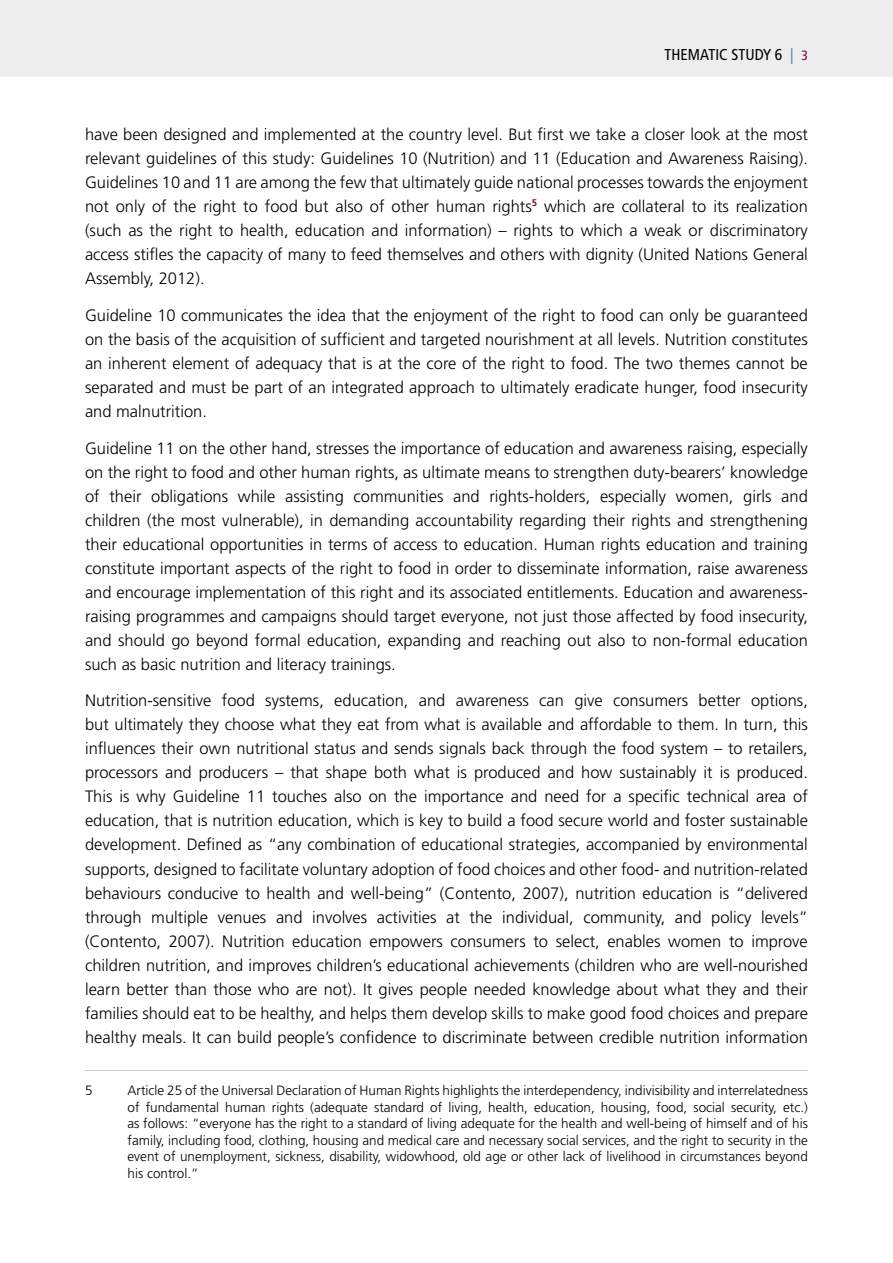
<style>
.page{position:relative;width:893px;height:1263px;background:#fff}
.page>*{position:absolute;margin:0;border:0;box-sizing:border-box;transform-origin:0 0}
.t1{font:300 16.5px/24px "Frutiger LT Std";color:#000;text-align:justify}
.t2{font:condensed 15.75px "Frutiger LT Std";color:#000}
.t3{font:300 13.5px/16.5px "Frutiger LT Std";color:#000;text-align:justify}
.s1{color:#4689c8}
.s2{font-size:13.5px;color:#840042}
</style>
<div class="page">
<div style="left:1px;top:0;width:892px;height:77px;background:#ededed"></div>
<hr style="left:0;top:0;width:1px;height:77px;background:#ededed">
<hr style="left:85px;top:1070px;width:723px;height:1px;background:#c6c6c6">
<p class="t2" style="left:664px;top:45px;width:145px">THEMATIC STUDY 6 <span class="s1">|</span> <span class="s2">3</span></p>
<p class="t1" style="left:85px;top:122px;width:724px">have been designed and implemented at the country level. But first we take a closer look at the most relevant guidelines of this study: Guidelines 10 (Nutrition) and 11 (Education and Awareness Raising).<br>Guidelines 10 and 11 are among the few that ultimately guide national processes towards the enjoyment not only of the right to food but also of other human rights<sup>5</sup> which are collateral to its realization (such as the right to health, education and information) – rights to which a weak or discriminatory access stifles the capacity of many to feed themselves and others with dignity (United Nations General Assembly, 2012).</p>
<p class="t1" style="left:85px;top:303px;width:724px">Guideline 10 communicates the idea that the enjoyment of the right to food can only be guaranteed on the basis of the acquisition of sufficient and targeted nourishment at all levels. Nutrition constitutes an inherent element of adequacy that is at the core of the right to food. The two themes cannot be separated and must be part of an integrated approach to ultimately eradicate hunger, food insecurity and malnutrition.</p>
<p class="t1" style="left:85px;top:436px;width:724px">Guideline 11 on the other hand, stresses the importance of education and awareness raising, especially on the right to food and other human rights, as ultimate means to strengthen duty-bearers’ knowledge of their obligations while assisting communities and rights-holders, especially women, girls and children (the most vulnerable), in demanding accountability regarding their rights and strengthening their educational opportunities in terms of access to education. Human rights education and training constitute important aspects of the right to food in order to disseminate information, raise awareness and encourage implementation of this right and its associated entitlements. Education and awareness&shy;raising programmes and campaigns should target everyone, not just those affected by food insecurity, and should go beyond formal education, expanding and reaching out also to non-formal education such as basic nutrition and literacy trainings.</p>
<p class="t1" style="left:85px;top:689px;width:724px">Nutrition-sensitive food systems, education, and awareness can give consumers better options, but ultimately they choose what they eat from what is available and affordable to them. In turn, this influences their own nutritional status and sends signals back through the food system – to retailers, processors and producers – that shape both what is produced and how sustainably it is produced.<br>This is why Guideline 11 touches also on the importance and need for a specific technical area of education, that is nutrition education, which is key to build a food secure world and foster sustainable development. Defined as “any combination of educational strategies, accompanied by environmental supports, designed to facilitate voluntary adoption of food choices and other food- and nutrition-related behaviours conducive to health and well-being” (Contento, 2007), nutrition education is “delivered through multiple venues and involves activities at the individual, community, and policy levels” (Contento, 2007). Nutrition education empowers consumers to select, enables women to improve children nutrition, and improves children’s educational achievements (children who are well-nourished learn better than those who are not). It gives people needed knowledge about what they and their families should eat to be healthy, and helps them develop skills to make good food choices and prepare healthy meals. It can build people’s confidence to discriminate between credible nutrition information</p>
<p class="t3" style="left:85px;top:1083px;width:9px">5</p>
<p class="t3" style="left:128px;top:1083px;width:682px">Article 25 of the Universal Declaration of Human Rights highlights the interdependency, indivisibility and interrelatedness of fundamental human rights (adequate standard of living, health, education, housing, food, social security, etc.) as follows: “everyone has the right to a standard of living adequate for the health and well-being of himself and of his family, including food, clothing, housing and medical care and necessary social services, and the right to security in the event of unemployment, sickness, disability, widowhood, old age or other lack of livelihood in circumstances beyond his control.”</p>
</div>
